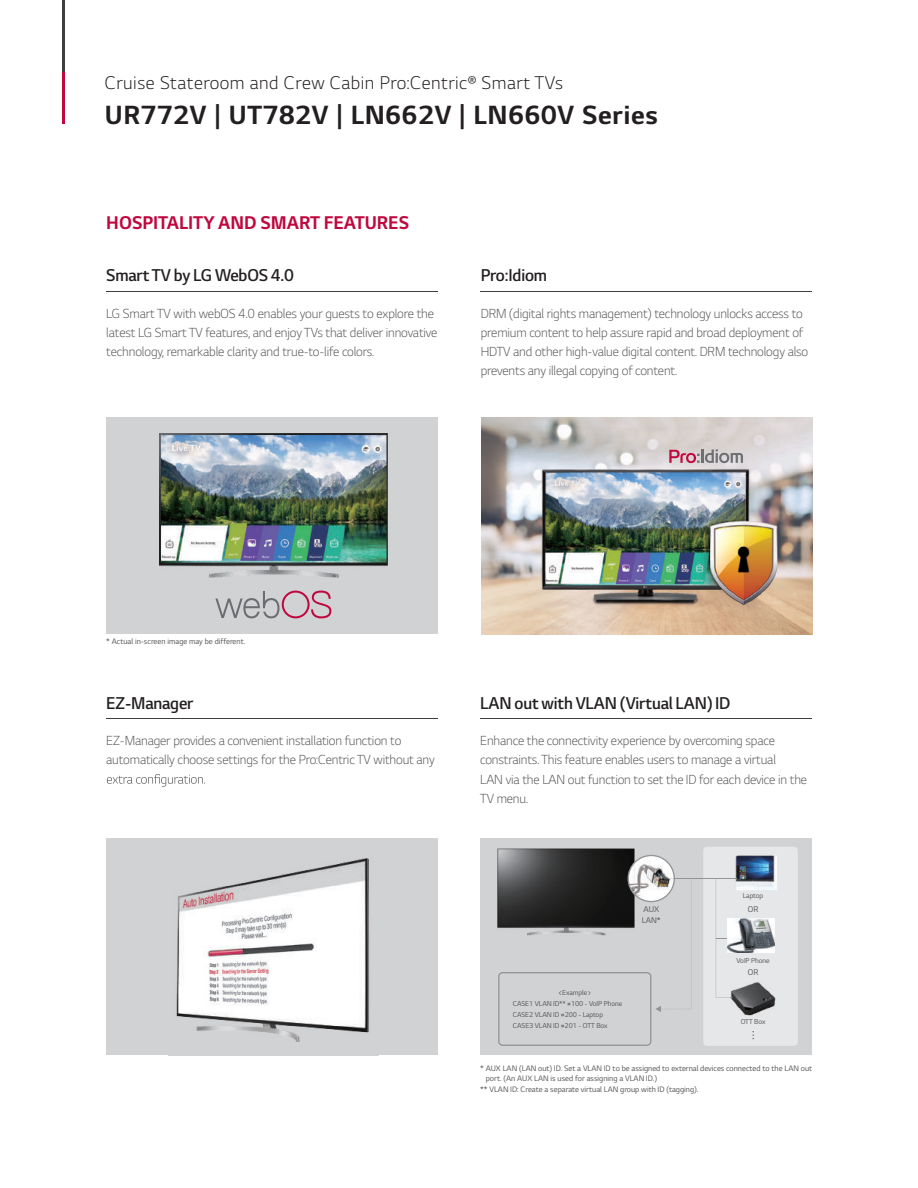
<style>
.page{position:relative;width:918px;height:1188px;background:#fff}
.page>*{position:absolute;margin:0;border:0;box-sizing:border-box;transform-origin:0 0}
.t1{font:700 30px "LG Smart";letter-spacing:.025em;color:#231f20}
.t2{font:300 21px "LG Smart";letter-spacing:.025em;color:#231f20}
.t3{font:700 21px "LG Smart";color:#c0073e}
.t4{font:300 19.5px "LG Smart";letter-spacing:-.01em;color:#231f20}
.t5{font:300 15px/19.2px "LG Smart";letter-spacing:-.01em;color:#57585a}
.t6{font:9.45px/10.8px "LG Smart";color:#57585a}
.t7{font:9px "LG Smart";color:#57585a}
.t8{font:8.1px/10.9px "LG Smart";letter-spacing:-.01em;color:#57585a}
.s1{font-size:18px}
</style>
<div class="page">
<hr style="left:62px;top:0;width:3px;height:124px;background:#3e3e3f">
<hr style="left:62px;top:72px;width:3px;height:52px;background:#c0073e">
<div style="left:106px;top:417px;width:332px;height:217px;background:#d1d2d4"></div>
<div style="left:106px;top:838px;width:332px;height:217px;background:#d1d2d4"></div>
<div style="left:480px;top:838px;width:332px;height:217px;background:#d1d2d4"></div>
<hr style="left:106px;top:291px;width:332px;height:1px;background:#3e3e3f">
<hr style="left:106px;top:719px;width:332px;height:1px;background:#3e3e3f">
<hr style="left:480px;top:719px;width:332px;height:1px;background:#3e3e3f">
<svg style="left:107px;top:774px;width:98px;height:13px"></svg>
<img style="left:481px;top:417px;width:331px;height:217px">
<svg style="left:669px;top:449px;width:74px;height:14px"></svg>
<hr style="left:481px;top:291px;width:331px;height:1px;background:#3e3e3f">
<img style="left:159px;top:433px;width:229px;height:145px">
<svg style="left:215px;top:591px;width:116px;height:27px"></svg>
<img style="left:176px;top:858px;width:193px;height:184px">
<div style="left:703px;top:847px;width:95px;height:199px;background:#e6e7e9;border-radius:4px"></div>
<hr style="left:664px;top:878px;width:72px;height:1px;background:#939598">
<img style="left:497px;top:849px;width:138px;height:79px">
<img style="left:735px;top:856px;width:42px;height:34px">
<svg style="left:498px;top:855px;width:194px;height:191px"></svg>
<img style="left:731px;top:982px;width:45px;height:33px">
<svg style="left:716px;top:878px;width:28px;height:120px"></svg>
<img style="left:727px;top:919px;width:48px;height:34px">
<p class="t2" style="left:105px;top:76px;width:460px">Cruise Stateroom and Crew Cabin Pro:Centric<span class="s1">®</span> Smart TVs</p>
<p class="t1" style="left:105px;top:105px;width:554px">UR772V | UT782V | LN662V | LN660V Series</p>
<p class="t3" style="left:106px;top:216px;width:304px">HOSPITALITY AND SMART FEATURES</p>
<p class="t4" style="left:106px;top:269px;width:189px">Smart TV by LG WebOS 4.0</p>
<p class="t5" style="left:106px;top:305px;width:333px">LG Smart TV with webOS 4.0 enables your guests to explore the latest LG Smart TV features, and enjoy TVs that deliver innovative technology, remarkable clarity and true-to-life colors.</p>
<p class="t4" style="left:481px;top:269px;width:68px">Pro:Idiom</p>
<p class="t5" style="left:481px;top:305px;width:329px">DRM (digital rights management) technology unlocks access to premium content to help assure rapid and broad deployment of HDTV and other high-value digital content. DRM technology also prevents any illegal copying of content.</p>
<p class="t7" style="left:106px;top:638px;width:140px">* Actual in-screen image may be different.</p>
<p class="t4" style="left:106px;top:696px;width:89px">EZ-Manager</p>
<p class="t4" style="left:480px;top:696px;width:252px">LAN out with VLAN (Virtual LAN) ID</p>
<p class="t5" style="left:106px;top:733px;width:330px">EZ-Manager provides a convenient installation function to automatically choose settings for the Pro:Centric TV without any</p>
<p class="t5" style="left:480px;top:733px;width:328px">Enhance the connectivity experience by overcoming space constraints. This feature enables users to manage a virtual<br>LAN via the LAN out function to set the ID for each device in the TV menu.</p>
<p class="t8" style="left:743px;top:891px;width:22px">Laptop</p>
<p class="t6" style="left:642px;top:904px;width:21px">AUX<br>LAN*</p>
<p class="t6" style="left:748px;top:905px;width:12px">OR</p>
<p class="t8" style="left:737px;top:955px;width:35px">VoIP Phone</p>
<p class="t8" style="left:513px;top:987px;width:111px;text-indent:45px">&lt;Example&gt;<br>CASE1 VLAN ID** #100 - VoIP Phone<br>CASE2 VLAN ID #200 - Laptop<br>CASE3 VLAN ID #201 - OTT Box</p>
<p class="t6" style="left:748px;top:968px;width:12px">OR</p>
<p class="t8" style="left:741px;top:1016px;width:26px">OTT Box</p>
<p class="t7" style="left:480px;top:1065px;width:334px">* AUX LAN (LAN out) ID. Set a VLAN ID to be assigned to external devices connected to the LAN out</p>
<p class="t7" style="left:486px;top:1075px;width:173px">port. (An AUX LAN is used for assigning a VLAN ID.)</p>
<p class="t7" style="left:480px;top:1086px;width:220px">** VLAN ID: Create a separate virtual LAN group with ID (tagging).</p>
</div>
